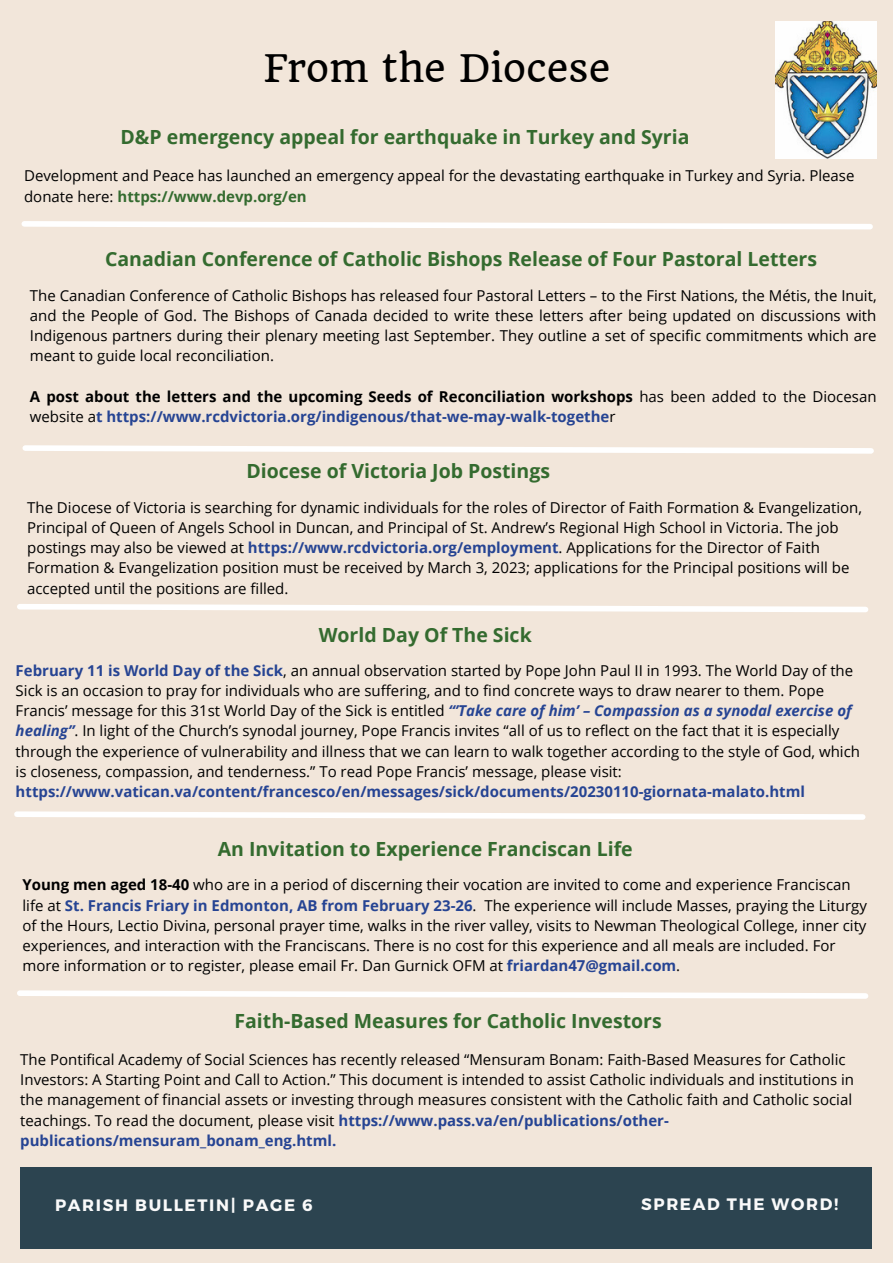
<style>
.page{position:relative;width:893px;height:1264px;background:#fff}
.page>*{position:absolute;margin:0;border:0;box-sizing:border-box;transform-origin:0 0}
.t1{font:37.05px "Quando";color:#000}
.t2{font:700 19.5px "Open Sans";color:#346b2f}
.t3{font:700 16.5px "Montserrat";letter-spacing:.1em;color:#fafafa}
.t4{font:15px/20.2px "Open Sans";color:#000}
.t5{font:700 15px/20.2px "Open Sans";color:#000}
.t6{font:700 15px "Open Sans";color:#264493}
.s1{font-weight:700;color:#346b2f}
.s2{font-weight:400}
.s3{color:#264493}
.s4{font-weight:700;color:#264493}
.s5{font-weight:700;font-style:italic;color:#264493}
.s6{font-weight:700}
</style>
<div class="page">
<div style="left:0;top:0;width:892px;height:1262px;background:#f2e6da"></div>
<div style="left:20px;top:1167px;width:851px;height:81px;background:#2c4450"></div>
<img style="left:775px;top:21px;width:101px;height:137px">
<svg style="left:17px;top:990px;width:851px;height:9px"></svg>
<svg style="left:14px;top:811px;width:852px;height:9px"></svg>
<svg style="left:21px;top:221px;width:852px;height:9px"></svg>
<svg style="left:17px;top:604px;width:851px;height:9px"></svg>
<svg style="left:22px;top:445px;width:852px;height:9px"></svg>
<h1 class="t1" style="left:263px;top:46px;width:348px">From the Diocese</h1>
<h2 class="t2" style="left:120px;top:123px;width:570px">D&amp;P emergency appeal for earthquake in Turkey and Syria</h2>
<p class="t4" style="left:24px;top:165px;width:831px">Development and Peace has launched an emergency appeal for the devastating earthquake in Turkey and Syria. Please donate here: <span class="s1">https://www.devp.org/en</span></p>
<h2 class="t2" style="left:105px;top:245px;width:713px">Canadian Conference of Catholic Bishops Release of Four Pastoral Letters</h2>
<p class="t4" style="left:30px;top:284px;width:848px;text-align:justify">The Canadian Conference of Catholic Bishops has released four Pastoral Letters – to the First Nations, the Métis, the Inuit, and the People of God. The Bishops of Canada decided to write these letters after being updated on discussions with Indigenous partners during their plenary meeting last September. They outline a set of specific commitments which are meant to guide local reconciliation.</p>
<p class="t5" style="left:30px;top:386px;width:848px">A post about the letters and the upcoming Seeds of Reconciliation workshops <span class="s2">has been added to the Diocesan website a</span><span class="s3">t https://www.rcdvictoria.org/indigenous/that-we-may-walk-togethe</span><span class="s2">r</span></p>
<h2 class="t2" style="left:246px;top:457px;width:305px">Diocese of Victoria Job Postings</h2>
<p class="t4" style="left:27px;top:496px;width:836px">The Diocese of Victoria is searching for dynamic individuals for the roles of Director of Faith Formation &amp; Evangelization, Principal of Queen of Angels School in Duncan, and Principal of St. Andrew’s Regional High School in Victoria. The job postings may also be viewed at <span class="s4">https://www.rcdvictoria.org/employment</span>. Applications for the Director of Faith Formation &amp; Evangelization position must be received by March 3, 2023; applications for the Principal positions will be accepted until the positions are filled.</p>
<h2 class="t2" style="left:319px;top:621px;width:214px">World Day Of The Sick</h2>
<p class="t4" style="left:16px;top:659px;width:845px"><span class="s4">February 11 is World Day of the Sick</span>, an annual observation started by Pope John Paul II in 1993. The World Day of the Sick is an occasion to pray for individuals who are suffering, and to find concrete ways to draw nearer to them. Pope Francis’ message for this 31st World Day of the Sick is entitled <span class="s5">“’Take care of him’ – Compassion as a synodal exercise of healing”</span>. In light of the Church’s synodal journey, Pope Francis invites “all of us to reflect on the fact that it is especially through the experience of vulnerability and illness that we can learn to walk together according to the style of God, which is closeness, compassion, and tenderness.” To read Pope Francis’ message, please visit:</p>
<p class="t6" style="left:16px;top:781px;width:790px">https://www.vatican.va/content/francesco/en/messages/sick/documents/20230110-giornata-malato.html</p>
<h2 class="t2" style="left:218px;top:835px;width:416px">An Invitation to Experience Franciscan Life</h2>
<p class="t4" style="left:22px;top:874px;width:845px"><span class="s6">Young men aged 18-40</span> who are in a period of discerning their vocation are invited to come and experience Franciscan life at <span class="s4">St. Francis Friary in Edmonton, AB from February 23-26</span>. The experience will include Masses, praying the Liturgy of the Hours, Lectio Divina, personal prayer time, walks in the river valley, visits to Newman Theological College, inner city experiences, and interaction with the Franciscans. There is no cost for this experience and all meals are included. For more information or to register, please email Fr. Dan Gurnick OFM at <span class="s4">friardan47@gmail.com</span>.</p>
<h2 class="t2" style="left:234px;top:1007px;width:429px">Faith-Based Measures for Catholic Investors</h2>
<p class="t4" style="left:20px;top:1048px;width:835px">The Pontifical Academy of Social Sciences has recently released “Mensuram Bonam: Faith-Based Measures for Catholic Investors: A Starting Point and Call to Action.” This document is intended to assist Catholic individuals and institutions in the management of financial assets or investing through measures consistent with the Catholic faith and Catholic social teachings. To read the document, please visit <span class="s4">https://www.pass.va/en/publications/other&shy;publications/mensuram_bonam_eng.html.</span></p>
<p class="t3" style="left:55px;top:1194px;width:259px">PARISH BULLETIN| PAGE 6</p>
<p class="t3" style="left:641px;top:1193px;width:198px">SPREAD THE WORD!</p>
</div>
